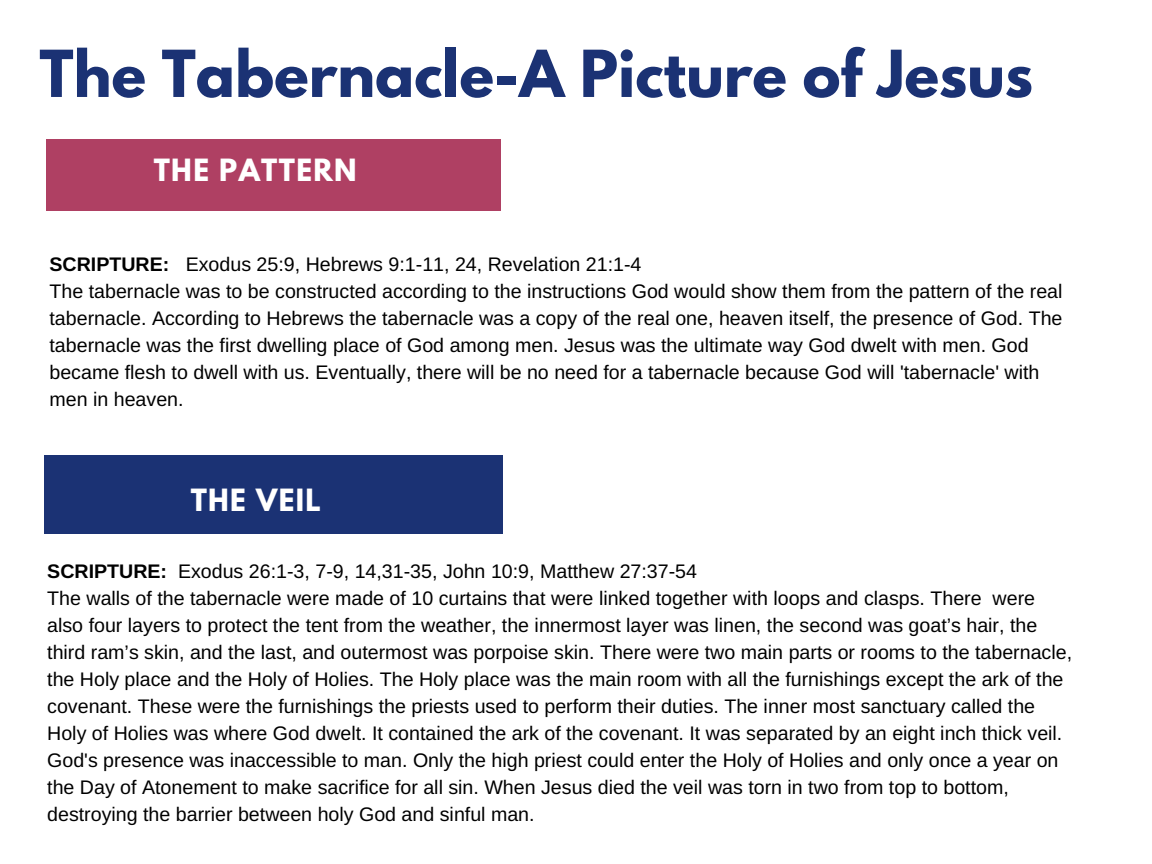
<style>
.page{position:relative;width:1152px;height:864px;background:#fff}
.page>*{position:absolute;margin:0;border:0;box-sizing:border-box;transform-origin:0 0}
.t1{font:700 57.3px "League Spartan";color:#1b3274}
.t2{font:700 27.15px "League Spartan";letter-spacing:.05em;color:#fff}
.t3{font:19.65px/27px "Arimo";color:#000}
.s1{font-weight:700}
</style>
<div class="page">
<div style="left:44px;top:456px;width:459px;height:78px;background:#1b3274"></div>
<div style="left:46px;top:140px;width:455px;height:71px;background:#af4063"></div>
<h1 class="t1" style="left:39px;top:45px;width:995px">The Tabernacle-A Picture of Jesus</h1>
<h2 class="t2" style="left:154px;top:157px;width:204px">THE PATTERN</h2>
<p class="t3" style="left:50px;top:251px;width:1015px"><span class="s1">SCRIPTURE:</span> Exodus 25:9, Hebrews 9:1-11, 24, Revelation 21:1-4<br>The tabernacle was to be constructed according to the instructions God would show them from the pattern of the real tabernacle. According to Hebrews the tabernacle was a copy of the real one, heaven itself, the presence of God. The tabernacle was the first dwelling place of God among men. Jesus was the ultimate way God dwelt with men. God became flesh to dwell with us. Eventually, there will be no need for a tabernacle because God will 'tabernacle' with men in heaven.</p>
<h2 class="t2" style="left:191px;top:486px;width:132px">THE VEIL</h2>
<p class="t3" style="left:47px;top:558px;width:1026px"><span class="s1">SCRIPTURE:</span> Exodus 26:1-3, 7-9, 14,31-35, John 10:9, Matthew 27:37-54<br>The walls of the tabernacle were made of 10 curtains that were linked together with loops and clasps. There were also four layers to protect the tent from the weather, the innermost layer was linen, the second was goat’s hair, the third ram’s skin, and the last, and outermost was porpoise skin. There were two main parts or rooms to the tabernacle, the Holy place and the Holy of Holies. The Holy place was the main room with all the furnishings except the ark of the covenant. These were the furnishings the priests used to perform their duties. The inner most sanctuary called the Holy of Holies was where God dwelt. It contained the ark of the covenant. It was separated by an eight inch thick veil.<br>God's presence was inaccessible to man. Only the high priest could enter the Holy of Holies and only once a year on the Day of Atonement to make sacrifice for all sin. When Jesus died the veil was torn in two from top to bottom, destroying the barrier between holy God and sinful man.</p>
</div>
